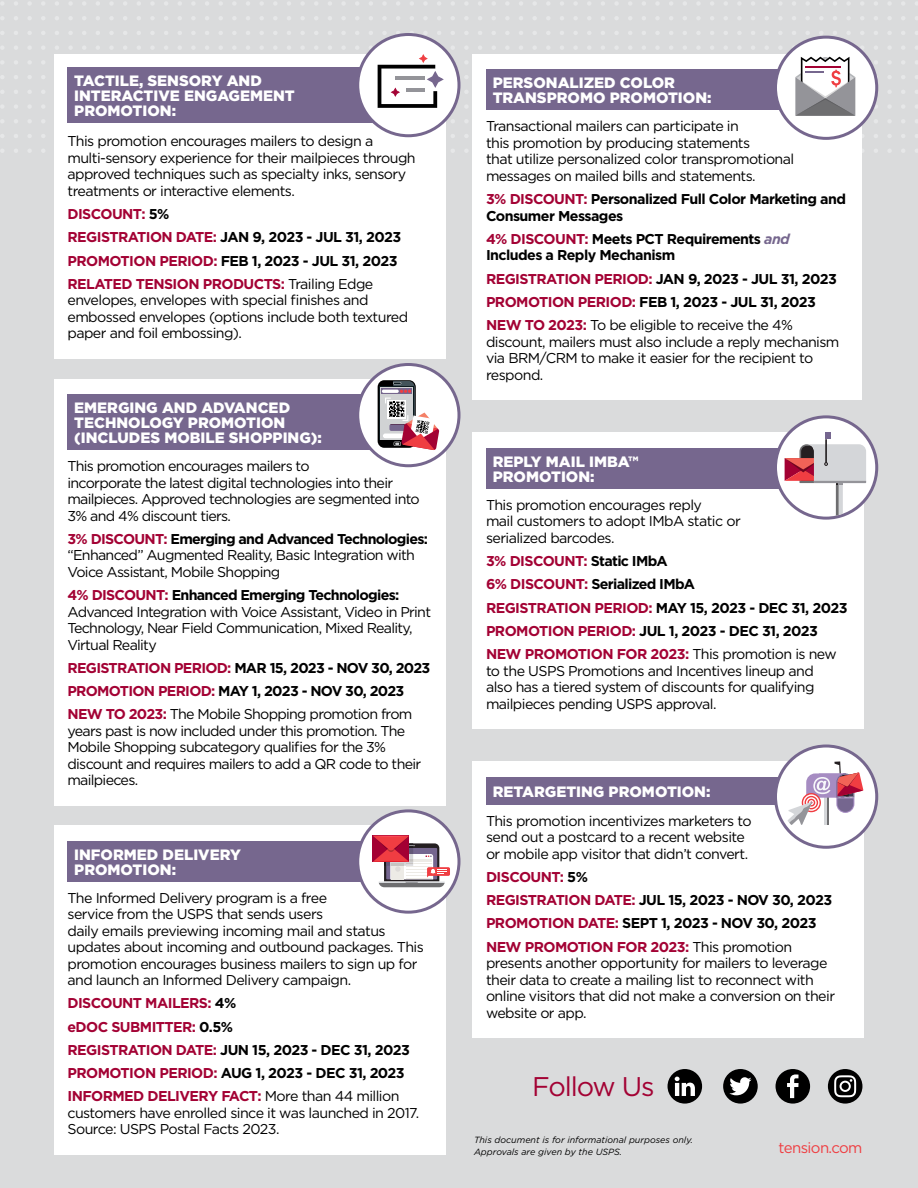
<style>
.page{position:relative;width:918px;height:1188px;background:#dadbdc}
.page>*{position:absolute;margin:0;border:0;box-sizing:border-box;transform-origin:0 0}
.t1{font:27px "Gotham";letter-spacing:-.04em;color:#a30234}
.t2{font:900 15px/15px "Gotham";color:#fff}
.t3{font:15px "Gotham";letter-spacing:-.04em;color:#ef3e42}
.t4{font:14.25px/16.5px "Gotham";letter-spacing:-.04em;color:#000}
.t5{font:700 14.25px/23.2px "Gotham";letter-spacing:-.04em;color:#a30234}
.t6{font:700 14.25px/16.5px "Gotham";letter-spacing:-.04em;color:#000}
.t7{font:italic 9px/11.4px "Gotham";color:#000}
.s1{color:#000}
.s2{font-weight:400;color:#000}
.s3{font-weight:700;color:#a30234}
.s4{font-weight:700}
.s5{color:#a30234}
.s6{font-style:italic;color:#76678e}
</style>
<div class="page">
<svg style="left:1px;top:2px;width:917px;height:3px"></svg>
<svg style="left:1px;top:16px;width:917px;height:4px"></svg>
<svg style="left:1px;top:31px;width:917px;height:4px"></svg>
<svg style="left:1px;top:134px;width:917px;height:4px"></svg>
<svg style="left:1px;top:149px;width:917px;height:4px"></svg>
<div style="left:54px;top:54px;width:392px;height:304px;background:#fff"></div>
<svg style="left:358px;top:35px;width:101px;height:101px"></svg>
<div style="left:472px;top:54px;width:390px;height:346px;background:#fff"></div>
<svg style="left:776px;top:37px;width:101px;height:101px"></svg>
<svg style="left:1px;top:45px;width:917px;height:79px"></svg>
<div style="left:54px;top:379px;width:392px;height:427px;background:#fff"></div>
<div style="left:68px;top:394px;width:364px;height:56px;background:#76678e"></div>
<div style="left:358px;top:364px;width:101px;height:102px;background:#fff;border-radius:50%"></div>
<div style="left:356px;top:363px;width:104px;height:104px;border:3px solid #76678e;border-radius:50%"></div>
<div style="left:378px;top:380px;width:38px;height:68px;background:#000;border-radius:7px"></div>
<div style="left:379px;top:387px;width:35px;height:53px;background:#0c1a1e"></div>
<div style="left:380px;top:387px;width:33px;height:53px;background:#d1d3d4"></div>
<hr style="left:383px;top:434px;width:21px;height:4px;background:#fff;border-radius:2px">
<hr style="left:382px;top:390px;width:17px;height:3px;background:#fff;border-radius:2px">
<svg style="left:385px;top:381px;width:54px;height:69px"></svg>
<div style="left:472px;top:433px;width:392px;height:296px;background:#fff"></div>
<div style="left:486px;top:448px;width:363px;height:41px;background:#76678e"></div>
<svg style="left:776px;top:417px;width:101px;height:101px"></svg>
<div style="left:774px;top:415px;width:104px;height:105px;border:3px solid #76678e;border-radius:50%"></div>
<svg style="left:785px;top:433px;width:81px;height:83px"></svg>
<div style="left:54px;top:825px;width:392px;height:330px;background:#fff"></div>
<div style="left:68px;top:841px;width:364px;height:41px;background:#76678e"></div>
<div style="left:358px;top:811px;width:101px;height:101px;background:#fff;border-radius:50%"></div>
<div style="left:356px;top:809px;width:104px;height:105px;border:3px solid #76678e;border-radius:50%"></div>
<svg style="left:373px;top:836px;width:77px;height:51px"></svg>
<div style="left:472px;top:761px;width:392px;height:277px;background:#fff"></div>
<div style="left:486px;top:777px;width:370px;height:28px;background:#76678e"></div>
<div style="left:776px;top:746px;width:101px;height:101px;background:#fff;border-radius:50%"></div>
<div style="left:774px;top:745px;width:104px;height:104px;border:3px solid #76678e;border-radius:50%"></div>
<svg style="left:788px;top:761px;width:75px;height:64px"></svg>
<div style="left:668px;top:1069px;width:34px;height:35px;background:#000;border-radius:50%"></div>
<svg style="left:675px;top:1077px;width:20px;height:19px"></svg>
<div style="left:723px;top:1069px;width:35px;height:35px;background:#000;border-radius:50%"></div>
<svg style="left:729px;top:1077px;width:23px;height:18px"></svg>
<div style="left:776px;top:1069px;width:34px;height:35px;background:#000;border-radius:50%"></div>
<svg style="left:787px;top:1074px;width:12px;height:24px"></svg>
<div style="left:828px;top:1069px;width:34px;height:35px;background:#000;border-radius:50%"></div>
<svg style="left:834px;top:1075px;width:22px;height:22px"></svg>
<p class="t2" style="left:74px;top:73px;width:222px">TACTILE, SENSORY AND<br>INTERACTIVE ENGAGEMENT<br>PROMOTION:</p>
<p class="t4" style="left:68px;top:133px;width:350px">This promotion encourages mailers to design a multi-sensory experience for their mailpieces through approved techniques such as specialty inks, sensory treatments or interactive elements.</p>
<p class="t5" style="left:68px;top:202px;width:335px">DISCOUNT: <span class="s1">5%<br></span>REGISTRATION DATE: <span class="s1">JAN 9, 2023 - JUL 31, 2023<br></span>PROMOTION PERIOD: <span class="s1">FEB 1, 2023 - JUL 31, 2023<br></span>RELATED TENSION PRODUCTS: <span class="s2">Trailing Edge</span></p>
<p class="t4" style="left:68px;top:292px;width:342px">envelopes, envelopes with special finishes and embossed envelopes (options include both textured paper and foil embossing).</p>
<p class="t2" style="left:74px;top:400px;width:249px">EMERGING AND ADVANCED<br>TECHNOLOGY PROMOTION (INCLUDES MOBILE SHOPPING):</p>
<p class="t4" style="left:68px;top:457px;width:354px">This promotion encourages mailers to<br>incorporate the latest digital technologies into their mailpieces. Approved technologies are segmented into 3% and 4% discount tiers.</p>
<p class="t4" style="left:68px;top:530px;width:362px"><span class="s3">3% DISCOUNT:</span> <span class="s4">Emerging and Advanced Technologies: </span>“Enhanced” Augmented Reality, Basic Integration with<br>Voice Assistant, Mobile Shopping</p>
<p class="t4" style="left:67px;top:586px;width:365px"><span class="s3">4% DISCOUNT:</span> <span class="s4">Enhanced Emerging Technologies:<br></span>Advanced Integration with Voice Assistant, Video in Print Technology, Near Field Communication, Mixed Reality, Virtual Reality</p>
<p class="t5" style="left:67px;top:656px;width:364px">REGISTRATION PERIOD: <span class="s1">MAR 15, 2023 - NOV 30, 2023<br></span>PROMOTION PERIOD: <span class="s1">MAY 1, 2023 - NOV 30, 2023<br></span>NEW TO 2023: <span class="s2">The Mobile Shopping promotion from</span></p>
<p class="t4" style="left:67px;top:722px;width:355px">years past is now included under this promotion. The Mobile Shopping subcategory qualifies for the 3% discount and requires mailers to add a QR code to their mailpieces.</p>
<p class="t2" style="left:74px;top:847px;width:168px">INFORMED DELIVERY<br>PROMOTION:</p>
<p class="t4" style="left:68px;top:889px;width:358px">The Informed Delivery program is a free<br>service from the USPS that sends users<br>daily emails previewing incoming mail and status updates about incoming and outbound packages. This promotion encourages business mailers to sign up for and launch an Informed Delivery campaign.</p>
<p class="t5" style="left:68px;top:992px;width:344px">DISCOUNT MAILERS: <span class="s1">4%<br></span>eDOC SUBMITTER: <span class="s1">0.5%<br></span>REGISTRATION DATE: <span class="s1">JUN 15, 2023 - DEC 31, 2023<br></span>PROMOTION PERIOD: <span class="s1">AUG 1, 2023 - DEC 31, 2023<br></span>INFORMED DELIVERY FACT: <span class="s2">More than 44 million</span></p>
<p class="t4" style="left:68px;top:1104px;width:353px">customers have enrolled since it was launched in 2017.<br>Source: USPS Postal Facts 2023.</p>
<p class="t2" style="left:493px;top:76px;width:220px">PERSONALIZED COLOR<br>TRANSPROMO PROMOTION:</p>
<p class="t4" style="left:486px;top:118px;width:310px">Transactional mailers can participate in<br>this promotion by producing statements<br>that utilize personalized color transpromotional messages on mailed bills and statements.</p>
<p class="t6" style="left:486px;top:191px;width:362px"><span class="s5">3% DISCOUNT:</span> Personalized Full Color Marketing and<br>Consumer Messages</p>
<p class="t6" style="left:486px;top:230px;width:305px"><span class="s5">4% DISCOUNT:</span> Meets PCT Requirements <span class="s6">and<br></span>Includes a Reply Mechanism</p>
<p class="t5" style="left:486px;top:267px;width:352px">REGISTRATION PERIOD: <span class="s1">JAN 9, 2023 - JUL 31, 2023<br></span>PROMOTION PERIOD: <span class="s1">FEB 1, 2023 - JUL 31, 2023<br></span>NEW TO 2023: <span class="s2">To be eligible to receive the 4%</span></p>
<p class="t4" style="left:486px;top:333px;width:355px">discount, mailers must also include a reply mechanism via BRM/CRM to make it easier for the recipient to respond.</p>
<p class="t2" style="left:493px;top:454px;width:147px">REPLY MAIL IMBA™<br>PROMOTION:</p>
<p class="t4" style="left:486px;top:496px;width:256px">This promotion encourages reply<br>mail customers to adopt IMbA static or serialized barcodes.</p>
<p class="t5" style="left:486px;top:549px;width:363px">3% DISCOUNT: <span class="s1">Static IMbA<br></span>6% DISCOUNT: <span class="s1">Serialized IMbA<br></span>REGISTRATION PERIOD: <span class="s1">MAY 15, 2023 - DEC 31, 2023<br></span>PROMOTION PERIOD: <span class="s1">JUL 1, 2023 - DEC 31, 2023<br></span>NEW PROMOTION FOR 2023: <span class="s2">This promotion is new</span></p>
<p class="t4" style="left:486px;top:662px;width:330px;text-align:justify">to the USPS Promotions and Incentives lineup and also has a tiered system of discounts for qualifying mailpieces pending USPS approval.</p>
<p class="t2" style="left:493px;top:784px;width:219px">RETARGETING PROMOTION:</p>
<p class="t4" style="left:486px;top:812px;width:267px">This promotion incentivizes marketers to send out a postcard to a recent website or mobile app visitor that didn’t convert.</p>
<p class="t5" style="left:486px;top:865px;width:348px">DISCOUNT: <span class="s1">5%<br></span>REGISTRATION DATE: <span class="s1">JUL 15, 2023 - NOV 30, 2023<br></span>PROMOTION DATE: <span class="s1">SEPT 1, 2023 - NOV 30, 2023<br></span>NEW PROMOTION FOR 2023: <span class="s2">This promotion</span></p>
<p class="t4" style="left:486px;top:955px;width:351px">presents another opportunity for mailers to leverage their data to create a mailing list to reconnect with online visitors that did not make a conversion on their website or app.</p>
<h1 class="t1" style="left:532px;top:1069px;width:124px">Follow Us</h1>
<p class="t7" style="left:474px;top:1134px;width:220px">This document is for informational purposes only.<br>Approvals are given by the USPS.</p>
<p class="t3" style="left:779px;top:1138px;width:85px">tension.com</p>
</div>
